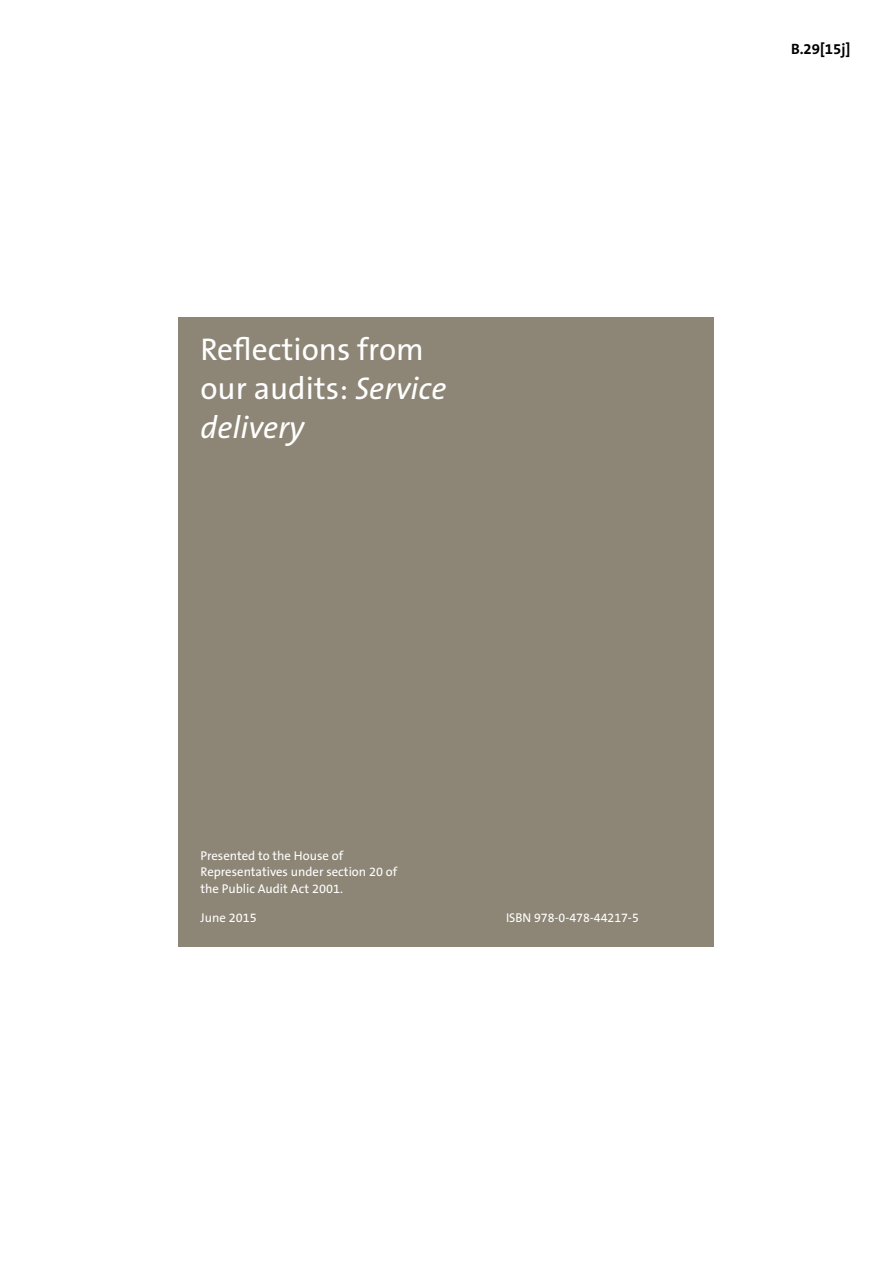
<style>
.page{position:relative;width:893px;height:1263px;background:#fff}
.page>*{position:absolute;margin:0;border:0;box-sizing:border-box;transform-origin:0 0}
.Title_Page_Report_Na{font:31.5px/39px "The Sans OT5 Plain";color:#fff}
.Heading_4_OAG{font:700 15px "The Sans OT7";color:#000}
.Title_Page_Other_OAG{font:12.75px/16.5px "The Sans OT5 Plain";color:#fff}
.s1{font-style:italic}
</style>
<div class="page">
<div style="left:179px;top:317px;width:535px;height:629px;background:#8d8676"></div>
<p class="Title_Page_Report_Na" style="left:200px;top:330px;width:248px">Reflections from our audits: <span class="s1">Service delivery</span></p>
<p class="Heading_4_OAG" style="left:791px;top:39px;width:61px">B.29[15j]</p>
<p class="Title_Page_Other_OAG" style="left:201px;top:847px;width:198px">Presented to the House of<br>Representatives under section 20 of the Public Audit Act 2001.</p>
<p class="Title_Page_Other_OAG" style="left:201px;top:910px;width:58px">June 2015</p>
<p class="Title_Page_Other_OAG" style="left:506px;top:909px;width:134px">ISBN 978-0-478-44217-5</p>
</div>
